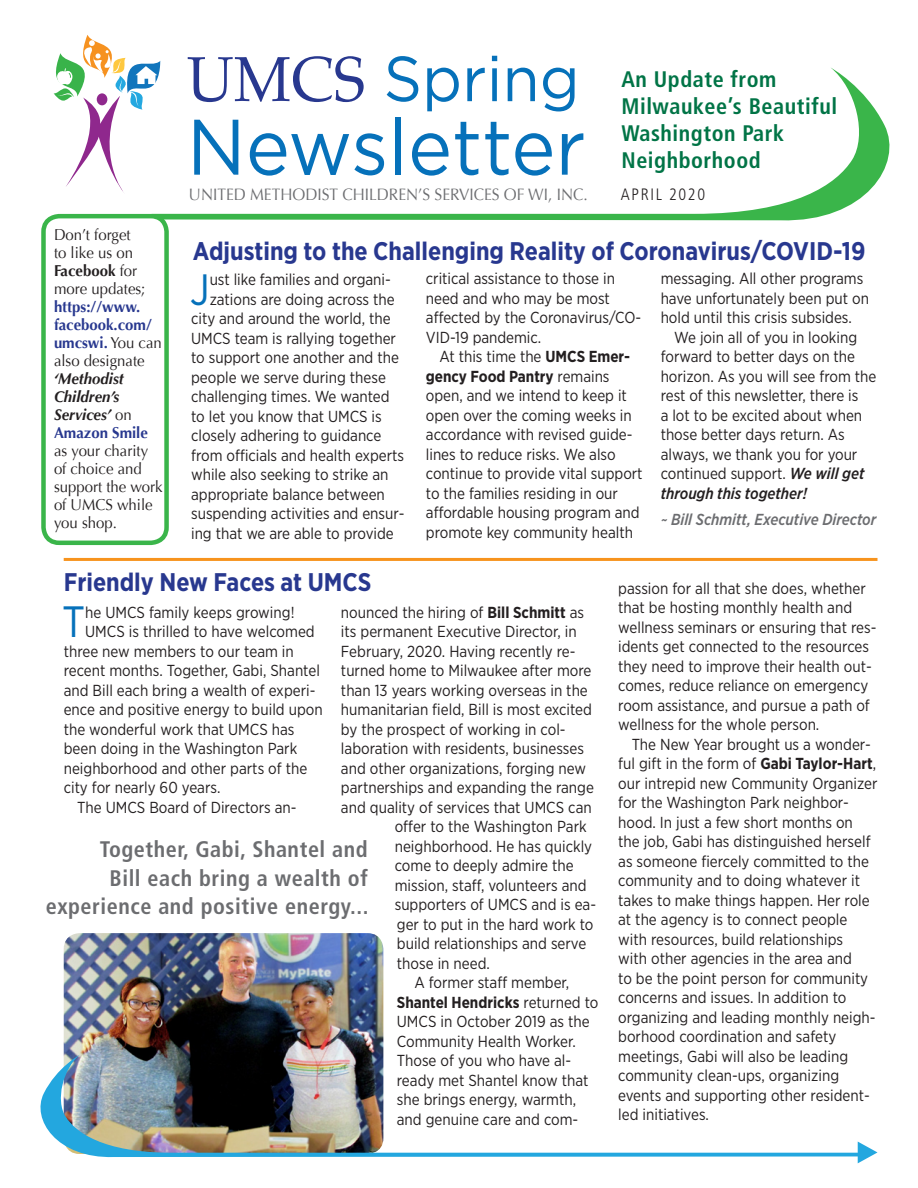
<style>
.page{position:relative;width:918px;height:1188px;background:#fff}
.page>*{position:absolute;margin:0;border:0;box-sizing:border-box;transform-origin:0 0}
.t1{font:78.6px "Gotham";color:#0671ba;scale:.95 1}
.t2{font:63.6px "Gotham";color:#0671ba;scale:.95 1}
.intro_w_drop_cap{font:43.8px "Gotham Narrow";color:#0671ba}
.t3{font:700 25.5px "Gotham Narrow";color:#28388f}
.t4{font:700 condensed 22.5px/28.5px "Frutiger";letter-spacing:.025em;color:#6c6d70;text-align:right}
.t5{font:700 condensed 22.5px/27px "Frutiger";letter-spacing:.025em;color:#017446}
.t6{font:16.5px "Optima";color:#6c6d70;scale:.94 1}
.t7{font:300 condensed 16.5px "Frutiger";letter-spacing:.1em;color:#231f20}
.body_w_indent{font:15.9px/19.5px "Gotham Narrow";color:#231f20}
.intro_w_drop_cap-2{font:15.9px/19.5px "Gotham Narrow";color:#231f20}
.body_w_indent-2{font:italic 500 15.9px "Gotham Narrow";color:#6c6d70}
.t8{font:15.75px/18px "Optima";color:#231f20;scale:.95 1}
.s1{font-family:"Palatino";color:#28388f}
.s2{font-weight:700}
.s3{font-weight:700;color:#28388f}
.s4{font-weight:700;font-style:italic}
.s5{font-weight:500;font-style:italic}
</style>
<div class="page">
<div style="left:41px;top:214px;width:128px;height:331px;border:4px solid #3ab54a;border-radius:16px"></div>
<img style="left:64px;top:933px;width:319px;height:122px">
<svg style="left:858px;top:1145px;width:20px;height:18px"></svg>
<svg style="left:53px;top:35px;width:108px;height:158px"></svg>
<svg style="left:152px;top:68px;width:738px;height:154px"></svg>
<img style="left:40px;top:1055px;width:825px;height:103px">
<hr style="left:64px;top:558px;width:814px;height:3px;background:#f7931d">
<p class="t2" style="left:187px;top:43px;width:415px"><span class="s1">UMCS</span> Spring</p>
<p class="t1" style="left:187px;top:103px;width:421px">Newsletter</p>
<p class="t5" style="left:621px;top:65px;width:217px">An Update from<br>Milwaukee’s Beautiful<br>Washington Park<br>Neighborhood</p>
<p class="t8" style="left:54px;top:226px;width:98px">Don’t forget to like us on<br><span class="s2">Facebook</span> for more updates;</p>
<p class="t8" style="left:54px;top:298px;width:116px"><span class="s3">https://www. facebook.com/ umcswi.</span> You can also designate <span class="s4">‘Methodist<br>Children’s<br>Services’</span> on<br><span class="s3">Amazon Smile </span>as your charity of choice and support the work of UMCS while you shop.</p>
<p class="t6" style="left:189px;top:185px;width:426px">UNITED METHODIST CHILDREN’S SERVICES OF WI, INC.</p>
<p class="t7" style="left:621px;top:185px;width:86px">APRIL 2020</p>
<p class="t3" style="left:193px;top:235px;width:674px">Adjusting to the Challenging Reality of Coronavirus/COVID-19</p>
<p class="intro_w_drop_cap" style="left:190px;top:262px;width:21px">J</p>
<p class="intro_w_drop_cap-2" style="left:210px;top:270px;width:183px">ust like families and organi-</p>
<p class="intro_w_drop_cap-2" style="left:210px;top:289px;width:187px">zations are doing across the</p>
<p class="intro_w_drop_cap-2" style="left:191px;top:309px;width:201px">city and around the world, the</p>
<p class="intro_w_drop_cap-2" style="left:191px;top:328px;width:206px">UMCS team is rallying together</p>
<p class="intro_w_drop_cap-2" style="left:191px;top:348px;width:209px">to support one another and the</p>
<p class="intro_w_drop_cap-2" style="left:191px;top:367px;width:196px">people we serve during these</p>
<p class="intro_w_drop_cap-2" style="left:191px;top:387px;width:200px">challenging times. We wanted</p>
<p class="intro_w_drop_cap-2" style="left:191px;top:406px;width:192px">to let you know that UMCS is</p>
<p class="intro_w_drop_cap-2" style="left:191px;top:426px;width:192px">closely adhering to guidance</p>
<p class="intro_w_drop_cap-2" style="left:191px;top:445px;width:215px">from officials and health experts</p>
<p class="intro_w_drop_cap-2" style="left:191px;top:465px;width:199px">while also seeking to strike an</p>
<p class="intro_w_drop_cap-2" style="left:191px;top:484px;width:195px">appropriate balance between</p>
<p class="intro_w_drop_cap-2" style="left:191px;top:504px;width:215px">suspending activities and ensur-</p>
<p class="intro_w_drop_cap-2" style="left:191px;top:523px;width:204px">ing that we are able to provide</p>
<p class="intro_w_drop_cap-2" style="left:426px;top:268px;width:217px">critical assistance to those in need and who may be most affected by the Coronavirus/CO-<br>VID-19 pandemic.</p>
<p class="body_w_indent" style="left:426px;top:346px;width:218px;text-indent:14px">At this time the <span class="s2">UMCS Emer&shy;gency Food Pantry</span> remains open, and we intend to keep it open over the coming weeks in accordance with revised guide&shy;lines to reduce risks. We also continue to provide vital support to the families residing in our affordable housing program and promote key community health</p>
<p class="body_w_indent" style="left:661px;top:268px;width:210px">messaging. All other programs have unfortunately been put on hold until this crisis subsides.</p>
<p class="body_w_indent" style="left:661px;top:327px;width:217px;text-indent:14px">We join all of you in looking forward to better days on the horizon. As you will see from the rest of this newsletter, there is<br>a lot to be excited about when those better days return. As always, we thank you for your continued support. <span class="s5">We will get through this together!</span></p>
<p class="body_w_indent-2" style="left:661px;top:509px;width:217px">~ Bill Schmitt, Executive Director</p>
<p class="t3" style="left:64px;top:565px;width:309px">Friendly New Faces at UMCS</p>
<p class="intro_w_drop_cap" style="left:62px;top:594px;width:25px">T</p>
<p class="intro_w_drop_cap-2" style="left:85px;top:602px;width:211px">he UMCS family keeps growing!</p>
<p class="body_w_indent" style="left:341px;top:602px;width:245px">nounced the hiring of <span class="s2">Bill Schmitt</span> as</p>
<p class="body_w_indent" style="left:341px;top:622px;width:237px">its permanent Executive Director, in</p>
<p class="body_w_indent" style="left:341px;top:641px;width:236px">February, 2020. Having recently re-</p>
<p class="body_w_indent" style="left:341px;top:661px;width:252px">turned home to Milwaukee after more</p>
<p class="body_w_indent" style="left:341px;top:680px;width:248px">than 13 years working overseas in the</p>
<p class="body_w_indent" style="left:341px;top:700px;width:253px">humanitarian field, Bill is most excited</p>
<p class="body_w_indent" style="left:341px;top:719px;width:226px">by the prospect of working in col-</p>
<p class="body_w_indent" style="left:341px;top:739px;width:245px">laboration with residents, businesses</p>
<p class="body_w_indent" style="left:341px;top:758px;width:247px">and other organizations, forging new</p>
<p class="body_w_indent" style="left:341px;top:778px;width:255px">partnerships and expanding the range</p>
<p class="body_w_indent" style="left:341px;top:797px;width:252px">and quality of services that UMCS can</p>
<p class="body_w_indent" style="left:395px;top:817px;width:194px">offer to the Washington Park</p>
<p class="body_w_indent" style="left:395px;top:836px;width:199px">neighborhood. He has quickly</p>
<p class="body_w_indent" style="left:395px;top:856px;width:180px">come to deeply admire the</p>
<p class="body_w_indent" style="left:395px;top:875px;width:193px">mission, staff, volunteers and</p>
<p class="body_w_indent" style="left:395px;top:895px;width:203px">supporters of UMCS and is ea-</p>
<p class="body_w_indent" style="left:397px;top:914px;width:198px">ger to put in the hard work to</p>
<p class="body_w_indent" style="left:397px;top:934px;width:191px">build relationships and serve</p>
<p class="body_w_indent" style="left:397px;top:953px;width:95px">those in need.</p>
<p class="body_w_indent" style="left:397px;top:973px;width:203px;text-indent:18px">A former staff member,<br><span class="s2">Shantel Hendricks</span> returned to<br>UMCS in October 2019 as the<br>Community Health Worker.<br>Those of you who have al&shy;ready met Shantel know that she brings energy, warmth, and genuine care and com-</p>
<p class="intro_w_drop_cap-2" style="left:85px;top:621px;width:231px">UMCS is thrilled to have welcomed</p>
<p class="intro_w_drop_cap-2" style="left:64px;top:641px;width:232px">three new members to our team in</p>
<p class="intro_w_drop_cap-2" style="left:64px;top:660px;width:258px">recent months. Together, Gabi, Shantel</p>
<p class="intro_w_drop_cap-2" style="left:64px;top:680px;width:253px">and Bill each bring a wealth of experi-</p>
<p class="intro_w_drop_cap-2" style="left:64px;top:699px;width:261px">ence and positive energy to build upon</p>
<p class="intro_w_drop_cap-2" style="left:64px;top:719px;width:232px">the wonderful work that UMCS has</p>
<p class="intro_w_drop_cap-2" style="left:64px;top:738px;width:235px">been doing in the Washington Park</p>
<p class="intro_w_drop_cap-2" style="left:64px;top:758px;width:245px">neighborhood and other parts of the</p>
<p class="intro_w_drop_cap-2" style="left:64px;top:777px;width:158px">city for nearly 60 years.</p>
<p class="body_w_indent" style="left:77px;top:797px;width:221px">The UMCS Board of Directors an-</p>
<p class="t4" style="left:46px;top:835px;width:324px">Together, Gabi, Shantel and<br>Bill each bring a wealth of experience and positive energy...</p>
<p class="body_w_indent" style="left:618px;top:578px;width:260px">passion for all that she does, whether that be hosting monthly health and wellness seminars or ensuring that res&shy;idents get connected to the resources they need to improve their health out&shy;comes, reduce reliance on emergency room assistance, and pursue a path of wellness for the whole person.</p>
<p class="body_w_indent" style="left:618px;top:734px;width:261px;text-indent:14px">The New Year brought us a wonder&shy;ful gift in the form of <span class="s2">Gabi Taylor-Hart</span>, our intrepid new Community Organizer for the Washington Park neighbor&shy;hood. In just a few short months on the job, Gabi has distinguished herself as someone fiercely committed to the community and to doing whatever it takes to make things happen. Her role at the agency is to connect people with resources, build relationships<br>with other agencies in the area and<br>to be the point person for community concerns and issues. In addition to organizing and leading monthly neigh&shy;borhood coordination and safety meetings, Gabi will also be leading community clean-ups, organizing events and supporting other resident&shy;led initiatives.</p>
</div>
